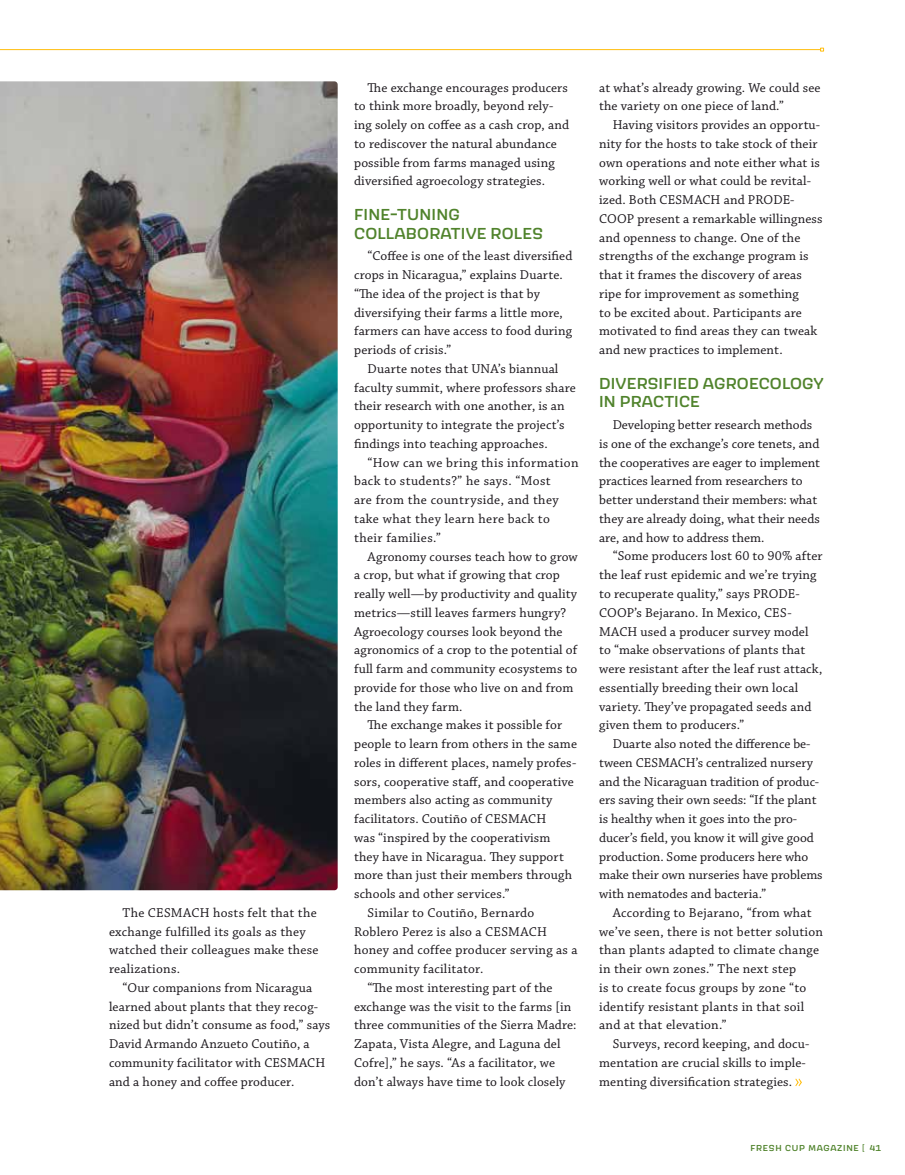
<style>
.page{position:relative;width:905px;height:1175px;background:#fff}
.page>*{position:absolute;margin:0;border:0;box-sizing:border-box;transform-origin:0 0}
.t1{font:500 16.5px/18.8px "Scarlet";letter-spacing:.01em;color:#50832c}
.t2{font:13.5px/18.8px "Chaparral Pro";letter-spacing:.01em;color:#1a161b}
.t3{font:13.5px/18.8px "Chaparral Pro";letter-spacing:.03em;color:#1a161b}
.t4{font:500 9px "Scarlet";letter-spacing:.08em;color:#50832c}
</style>
<div class="page">
<hr style="left:0;top:49px;width:820px;height:1px;background:#ffbd0c">
<svg style="left:795px;top:1078px;width:7px;height:8px"></svg>
<img style="left:0;top:81px;width:337px;height:809px">
<p class="t2" style="left:109px;top:903px;width:211px;text-indent:14px">The CESMACH hosts felt that the exchange fulfilled its goals as they watched their colleagues make these realizations.</p>
<p class="t2" style="left:109px;top:978px;width:223px;text-indent:14px">“Our companions from Nicaragua learned about plants that they recog&shy;nized but didn’t consume as food,” says David Armando Anzueto Coutiño, a community facilitator with CESMACH and a honey and coffee producer.</p>
<p class="t2" style="left:354px;top:78px;width:216px;text-indent:14px">The exchange encourages producers to think more broadly, beyond rely&shy;ing solely on coffee as a cash crop, and to rediscover the natural abundance possible from farms managed using diversified agroecology strategies.</p>
<p class="t1" style="left:354px;top:204px;width:190px">FINE-TUNING<br>COLLABORATIVE ROLES</p>
<p class="t2" style="left:354px;top:247px;width:220px;text-indent:14px">“Coffee is one of the least diversified crops in Nicaragua,” explains Duarte. “The idea of the project is that by diversifying their farms a little more, farmers can have access to food during periods of crisis.”</p>
<p class="t2" style="left:354px;top:360px;width:223px;text-indent:14px">Duarte notes that UNA’s biannual faculty summit, where professors share their research with one another, is an opportunity to integrate the project’s findings into teaching approaches.</p>
<p class="t3" style="left:354px;top:453px;width:226px;text-indent:14px">“How can we bring this information back to students?” he says. “Most<br>are from the countryside, and they take what they learn here back to their families.”</p>
<p class="t2" style="left:354px;top:547px;width:225px;text-indent:14px">Agronomy courses teach how to grow a crop, but what if growing that crop really well—by productivity and quality metrics—still leaves farmers hungry?<br>Agroecology courses look beyond the agronomics of a crop to the potential of full farm and community ecosystems to provide for those who live on and from the land they farm.</p>
<p class="t2" style="left:367px;top:716px;width:196px">The exchange makes it possible for</p>
<p class="t2" style="left:354px;top:735px;width:224px">people to learn from others in the same</p>
<p class="t2" style="left:354px;top:753px;width:224px">roles in different places, namely profes-</p>
<p class="t2" style="left:354px;top:772px;width:221px">sors, cooperative staff, and cooperative</p>
<p class="t2" style="left:354px;top:791px;width:200px">members also acting as community</p>
<p class="t2" style="left:354px;top:810px;width:194px">facilitators. Coutiño of CESMACH</p>
<p class="t2" style="left:354px;top:828px;width:198px">was “inspired by the cooperativism</p>
<p class="t2" style="left:354px;top:847px;width:211px">they have in Nicaragua. They support</p>
<p class="t2" style="left:354px;top:866px;width:219px">more than just their members through</p>
<p class="t2" style="left:354px;top:885px;width:157px">schools and other services.”</p>
<p class="t2" style="left:367px;top:903px;width:168px">Similar to Coutiño, Bernardo</p>
<p class="t2" style="left:354px;top:922px;width:194px">Roblero Perez is also a CESMACH</p>
<p class="t2" style="left:354px;top:941px;width:225px">honey and coffee producer serving as a</p>
<p class="t2" style="left:354px;top:960px;width:131px">community facilitator.</p>
<p class="t2" style="left:367px;top:978px;width:186px">“The most interesting part of the</p>
<p class="t2" style="left:354px;top:997px;width:219px">exchange was the visit to the farms [in</p>
<p class="t2" style="left:354px;top:1016px;width:224px">three communities of the Sierra Madre:</p>
<p class="t2" style="left:354px;top:1035px;width:208px">Zapata, Vista Alegre, and Laguna del</p>
<p class="t2" style="left:354px;top:1053px;width:203px">Cofre],” he says. “As a facilitator, we</p>
<p class="t2" style="left:354px;top:1072px;width:213px">don’t always have time to look closely</p>
<p class="t2" style="left:599px;top:78px;width:223px">at what’s already growing. We could see the variety on one piece of land.”</p>
<p class="t2" style="left:599px;top:116px;width:225px;text-indent:14px">Having visitors provides an opportu&shy;nity for the hosts to take stock of their own operations and note either what is working well or what could be revital&shy;ized. Both CESMACH and PRODE-COOP present a remarkable willingness and openness to change. One of the strengths of the exchange program is that it frames the discovery of areas ripe for improvement as something<br>to be excited about. Participants are motivated to find areas they can tweak and new practices to implement.</p>
<p class="t1" style="left:599px;top:373px;width:226px">DIVERSIFIED AGROECOLOGY<br>IN PRACTICE</p>
<p class="t2" style="left:599px;top:416px;width:222px;text-indent:14px">Developing better research methods is one of the exchange’s core tenets, and the cooperatives are eager to implement practices learned from researchers to better understand their members: what they are already doing, what their needs are, and how to address them.</p>
<p class="t2" style="left:599px;top:547px;width:225px;text-indent:14px">“Some producers lost 60 to 90% after the leaf rust epidemic and we’re trying to recuperate quality,” says PRODE-COOP’s Bejarano. In Mexico, CES-MACH used a producer survey model to “make observations of plants that were resistant after the leaf rust attack, essentially breeding their own local variety. They’ve propagated seeds and given them to producers.”</p>
<p class="t2" style="left:599px;top:735px;width:225px;text-indent:14px">Duarte also noted the difference be&shy;tween CESMACH’s centralized nursery and the Nicaraguan tradition of produc&shy;ers saving their own seeds: “If the plant is healthy when it goes into the pro&shy;ducer’s field, you know it will give good production. Some producers here who make their own nurseries have problems with nematodes and bacteria.”</p>
<p class="t2" style="left:599px;top:903px;width:225px;text-indent:14px">According to Bejarano, “from what we’ve seen, there is not better solution than plants adapted to climate change in their own zones.” The next step<br>is to create focus groups by zone “to identify resistant plants in that soil and at that elevation.”</p>
<p class="t2" style="left:599px;top:1035px;width:212px;text-indent:14px">Surveys, record keeping, and docu&shy;mentation are crucial skills to imple&shy;menting diversification strategies.</p>
<p class="t4" style="left:750px;top:1141px;width:132px">FRESH CUP MAGAZINE [ 41</p>
</div>
